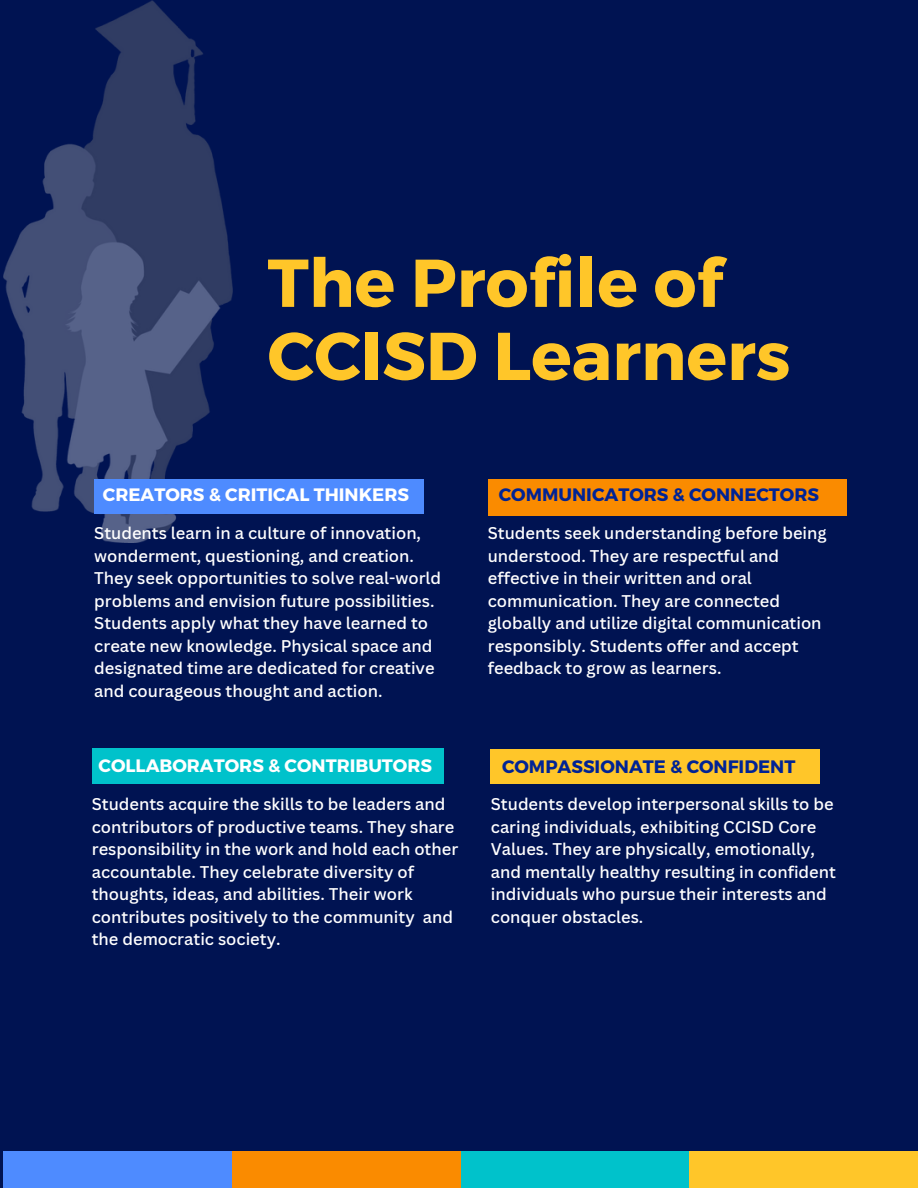
<style>
.page{position:relative;width:918px;height:1188px;background:#001352}
.page>*{position:absolute;margin:0;border:0;box-sizing:border-box;transform-origin:0 0}
.t1{font:700 67.5px/73.2px "Montserrat";color:#ffc629}
.t2{font:700 18px "Montserrat";color:#fff}
.t3{font:700 18px "Montserrat";color:#002395}
.t4{font:500 16.5px/22.5px "Canva Sans";color:#fff}
</style>
<div class="page">
<img style="left:3px;top:0;width:230px;height:542px">
<div style="left:94px;top:479px;width:329px;height:34px;background:#4e8bff"></div>
<div style="left:488px;top:479px;width:358px;height:36px;background:#fa8b00"></div>
<div style="left:491px;top:750px;width:329px;height:34px;background:#ffc629"></div>
<div style="left:92px;top:748px;width:351px;height:36px;background:#00c2cb"></div>
<div style="left:3px;top:1152px;width:229px;height:36px;background:#4e8bff"></div>
<div style="left:232px;top:1152px;width:229px;height:36px;background:#fa8b00"></div>
<div style="left:461px;top:1152px;width:228px;height:36px;background:#00c2cb"></div>
<div style="left:689px;top:1152px;width:229px;height:36px;background:#ffc629"></div>
<p class="t1" style="left:268px;top:243px;width:524px">The Profile of<br>CCISD Learners</p>
<h2 class="t2" style="left:103px;top:483px;width:308px">CREATORS &amp; CRITICAL THINKERS</h2>
<h2 class="t4" style="left:94px;top:522px;width:348px">Students learn in a culture of innovation, wonderment, questioning, and creation.<br>They seek opportunities to solve real-world problems and envision future possibilities.<br>Students apply what they have learned to create new knowledge. Physical space and designated time are dedicated for creative and courageous thought and action.</h2>
<p class="t2" style="left:99px;top:754px;width:335px">COLLABORATORS &amp; CONTRIBUTORS</p>
<h1 class="t4" style="left:92px;top:792px;width:368px">Students acquire the skills to be leaders and contributors of productive teams. They share responsibility in the work and hold each other accountable. They celebrate diversity of thoughts, ideas, and abilities. Their work contributes positively to the community and the democratic society.</h1>
<h2 class="t3" style="left:499px;top:483px;width:322px">COMMUNICATORS &amp; CONNECTORS</h2>
<p class="t4" style="left:488px;top:522px;width:340px">Students seek understanding before being understood. They are respectful and effective in their written and oral communication. They are connected globally and utilize digital communication responsibly. Students offer and accept feedback to grow as learners.</p>
<h2 class="t3" style="left:502px;top:754px;width:295px">COMPASSIONATE &amp; CONFIDENT</h2>
<p class="t4" style="left:491px;top:792px;width:347px">Students develop interpersonal skills to be caring individuals, exhibiting CCISD Core Values. They are physically, emotionally, and mentally healthy resulting in confident individuals who pursue their interests and conquer obstacles.</p>
</div>
